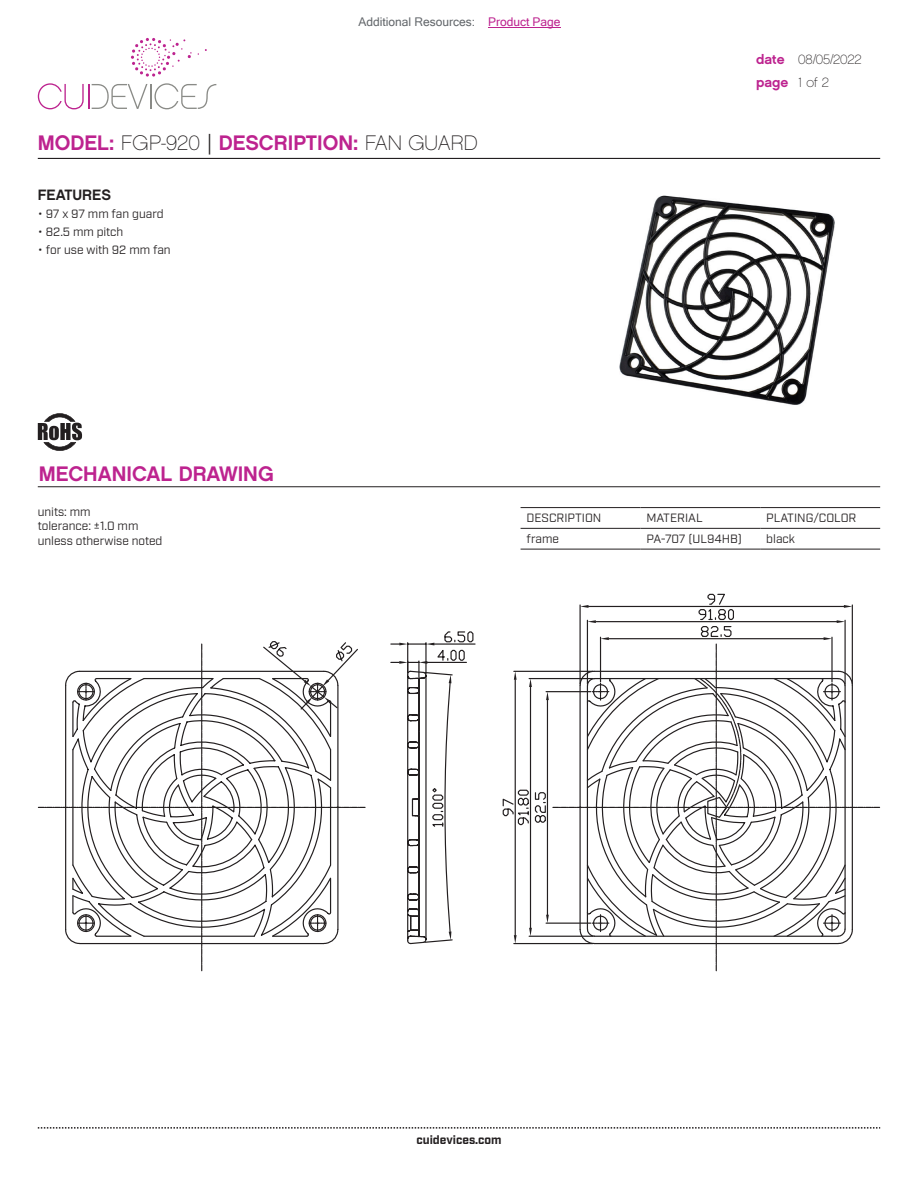
<style>
.page{position:relative;width:918px;height:1188px;background:#fff}
.page>*{position:absolute;margin:0;border:0;box-sizing:border-box;transform-origin:0 0}
.t1{font:21px "Chalet New York Nineteen Sixty";color:#bd238f}
.t2{font:15px "Chalet New York Nineteen Sixty";color:#231f20}
.t3{font:13.5px "Chalet Paris Nineteen Sixty";letter-spacing:-.005em;color:#231f20}
.t4{font:13.5px "Chalet New York Nineteen Sixty";color:#bd238f}
.t5{font:12px/14.4px "Industry";color:#231f20}
.t6{font:12px "Microsoft Sans Serif";color:#63676b}
.t7{font:700 12px "Industry";color:#231f20}
.s1{color:#bd238f}
.s2{font-family:"Chalet Paris Nineteen Sixty";color:#231f20}
.s3{font-family:"Industry";color:#231f20}
.s4{font-family:"Chalet New York Nineteen Sixty";color:#bd238f}
</style>
<div class="page">
<hr style="left:38px;top:158px;width:842px;height:1px;background:#231f20">
<svg style="left:38px;top:1127px;width:842px;height:2px"></svg>
<svg style="left:92px;top:83px;width:124px;height:26px"></svg>
<svg style="left:38px;top:83px;width:46px;height:26px"></svg>
<hr style="left:88px;top:84px;width:2px;height:25px;background:#bd238f">
<svg style="left:131px;top:38px;width:61px;height:39px"></svg>
<img style="left:619px;top:195px;width:216px;height:210px">
<svg style="left:38px;top:413px;width:44px;height:38px"></svg>
<hr style="left:38px;top:486px;width:842px;height:1px;background:#231f20">
<hr style="left:521px;top:507px;width:119px;height:1px;background:#231f20">
<hr style="left:640px;top:507px;width:120px;height:1px;background:#231f20">
<hr style="left:760px;top:507px;width:120px;height:1px;background:#231f20">
<hr style="left:521px;top:528px;width:119px;height:1px;background:#231f20">
<hr style="left:640px;top:528px;width:120px;height:1px;background:#231f20">
<hr style="left:760px;top:528px;width:120px;height:1px;background:#231f20">
<hr style="left:521px;top:549px;width:119px;height:1px;background:#231f20">
<hr style="left:640px;top:549px;width:120px;height:1px;background:#231f20">
<hr style="left:760px;top:549px;width:120px;height:1px;background:#231f20">
<svg style="left:407px;top:594px;width:473px;height:377px"></svg>
<svg style="left:365px;top:640px;width:363px;height:293px"></svg>
<svg style="left:38px;top:641px;width:327px;height:330px"></svg>
<hr style="left:488px;top:27px;width:73px;height:1px;background:#bd238f">
<p class="t6" style="left:358px;top:15px;width:204px">Additional Resources: <span class="s1">Product Page</span></p>
<h1 class="t1" style="left:38px;top:129px;width:441px">MODEL: <span class="s2">FGP-920</span> <span class="s3">|</span> DESCRIPTION: <span class="s2">FAN GUARD</span></h1>
<p class="t2" style="left:38px;top:186px;width:75px">FEATURES</p>
<p class="t5" style="left:38px;top:207px;width:127px">• 97 x 97 mm fan guard</p>
<p class="t5" style="left:38px;top:225px;width:87px">• 82.5 mm pitch</p>
<p class="t5" style="left:38px;top:243px;width:134px">• for use with 92 mm fan</p>
<p class="t3" style="left:756px;top:52px;width:107px"><span class="s4">date</span> 08/05/2022</p>
<p class="t4" style="left:756px;top:74px;width:74px">page <span class="s2">1 of 2</span></p>
<h1 class="t1" style="left:39px;top:460px;width:236px">MECHANICAL DRAWING</h1>
<p class="t5" style="left:38px;top:505px;width:126px">units: mm<br>tolerance: ±1.0 mm unless otherwise noted</p>
<p class="t5" style="left:527px;top:511px;width:76px">DESCRIPTION</p>
<p class="t5" style="left:646px;top:511px;width:58px">MATERIAL</p>
<p class="t5" style="left:766px;top:511px;width:92px">PLATING/COLOR</p>
<p class="t5" style="left:527px;top:532px;width:34px">frame</p>
<p class="t5" style="left:646px;top:532px;width:97px">PA-707 (UL94HB)</p>
<p class="t5" style="left:766px;top:532px;width:30px">black</p>
<p class="t7" style="left:416px;top:1132px;width:87px">cuidevices.com</p>
</div>
